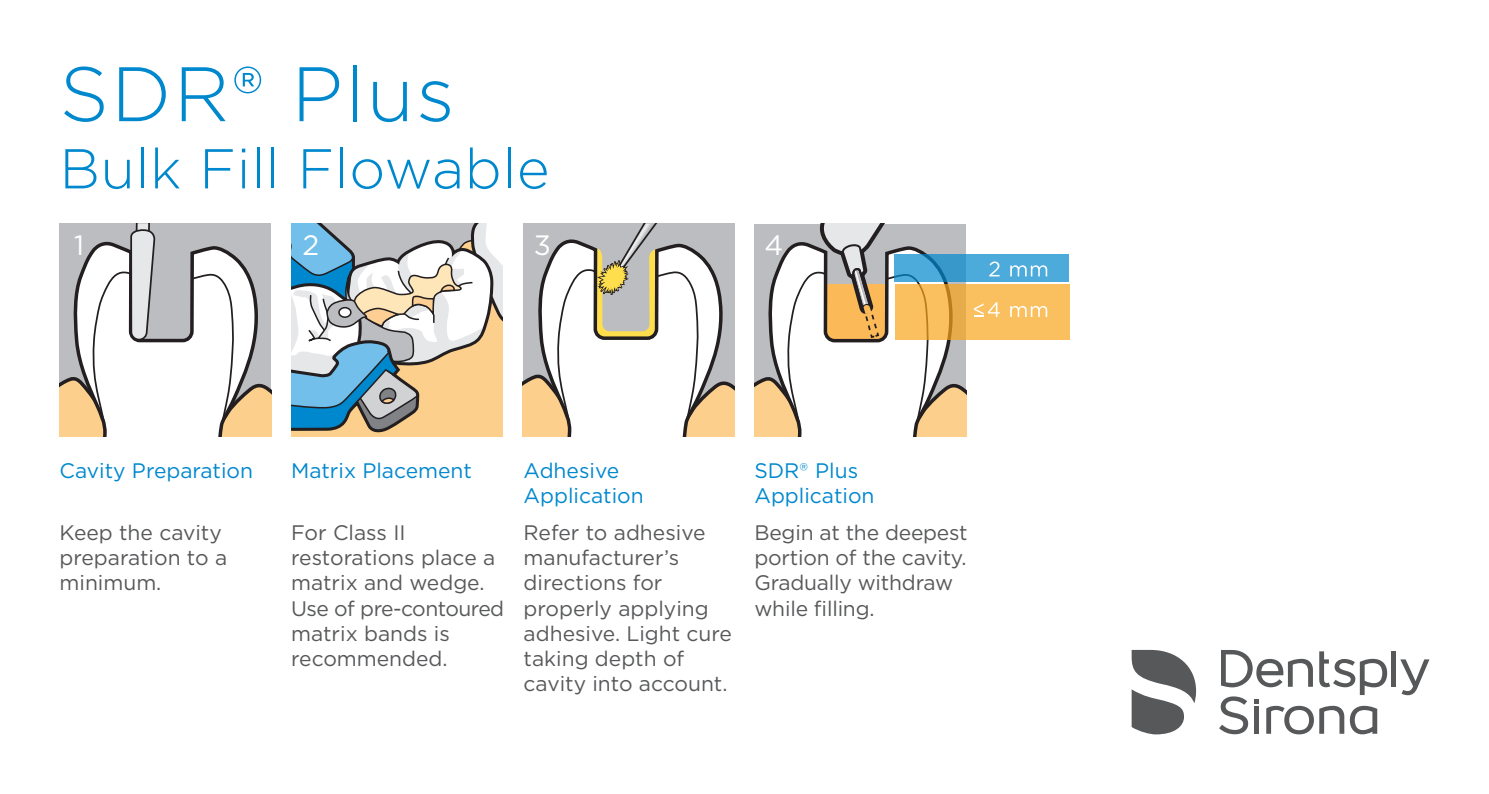
<style>
.page{position:relative;width:1489px;height:794px;background:#fff}
.page>*{position:absolute;margin:0;border:0;box-sizing:border-box;transform-origin:0 0}
.Anleitung_BU{font:300 77px "Gotham";letter-spacing:.03em;color:#0088ce}
.Anleitung_BU_Übersch{font:300 56px "Gotham";letter-spacing:.01em;color:#0088ce}
.Anleitung_BU-2{font:28px "Gotham";color:#fff}
.Anleitung_BU_Übersch-2{font:21px/25.2px "Gotham";color:#57585a}
.Anleitung_BU_Übersch-3{font:21px/25.2px "Gotham";color:#0088ce}
.s1{font-weight:300}
</style>
<div class="page">
<svg style="left:754px;top:224px;width:212px;height:212px"></svg>
<svg style="left:60px;top:224px;width:211px;height:212px"></svg>
<svg style="left:291px;top:224px;width:212px;height:212px"></svg>
<svg style="left:523px;top:224px;width:211px;height:212px"></svg>
<svg style="left:1219px;top:696px;width:28px;height:38px"></svg>
<svg style="left:1254px;top:699px;width:4px;height:4px"></svg>
<div style="left:1253px;top:706px;width:5px;height:28px;background:#57585a"></div>
<div style="left:1391px;top:651px;width:5px;height:36px;background:#57585a"></div>
<svg style="left:1400px;top:659px;width:29px;height:36px"></svg>
<svg style="left:1266px;top:706px;width:47px;height:28px"></svg>
<svg style="left:1221px;top:650px;width:91px;height:37px"></svg>
<svg style="left:1319px;top:706px;width:57px;height:28px"></svg>
<svg style="left:1319px;top:651px;width:67px;height:44px"></svg>
<svg style="left:1131px;top:650px;width:65px;height:84px"></svg>
<svg style="left:894px;top:254px;width:175px;height:28px;background:#46a4d5"></svg>
<svg style="left:895px;top:284px;width:174px;height:56px;background:#f5bb5a"></svg>
<svg style="left:989px;top:261px;width:58px;height:15px"></svg>
<svg style="left:973px;top:302px;width:74px;height:15px"></svg>
<p class="Anleitung_BU" style="left:60px;top:45px;width:396px">SDR® Plus</p>
<p class="Anleitung_BU_Übersch" style="left:60px;top:133px;width:491px">Bulk Fill Flowable</p>
<p class="Anleitung_BU-2" style="left:74px;top:227px;width:12px">1</p>
<p class="Anleitung_BU-2" style="left:302px;top:227px;width:18px">2</p>
<p class="Anleitung_BU-2" style="left:764px;top:227px;width:20px">4</p>
<p class="Anleitung_BU-2" style="left:534px;top:227px;width:19px">3</p>
<p class="Anleitung_BU_Übersch-3" style="left:60px;top:457px;width:195px">Cavity Preparation</p>
<p class="Anleitung_BU_Übersch-2" style="left:60px;top:519px;width:169px">Keep the cavity preparation to a minimum.</p>
<p class="Anleitung_BU_Übersch-3" style="left:291px;top:457px;width:182px">Matrix Placement</p>
<p class="Anleitung_BU_Übersch-2" style="left:291px;top:519px;width:214px">For Class II restorations place a matrix and wedge.<br>Use of pre-contoured matrix bands is recommended.</p>
<p class="Anleitung_BU_Übersch-3" style="left:523px;top:457px;width:122px">Adhesive<br>Application</p>
<p class="Anleitung_BU_Übersch-2" style="left:523px;top:519px;width:210px">Refer to adhesive manufacturer’s directions for properly applying adhesive. Light cure taking depth of cavity into account.</p>
<p class="Anleitung_BU_Übersch-3" style="left:754px;top:457px;width:122px">SDR<span class="s1">®</span> Plus<br>Application</p>
<p class="Anleitung_BU_Übersch-2" style="left:754px;top:519px;width:215px">Begin at the deepest portion of the cavity.<br>Gradually withdraw while filling.</p>
</div>
